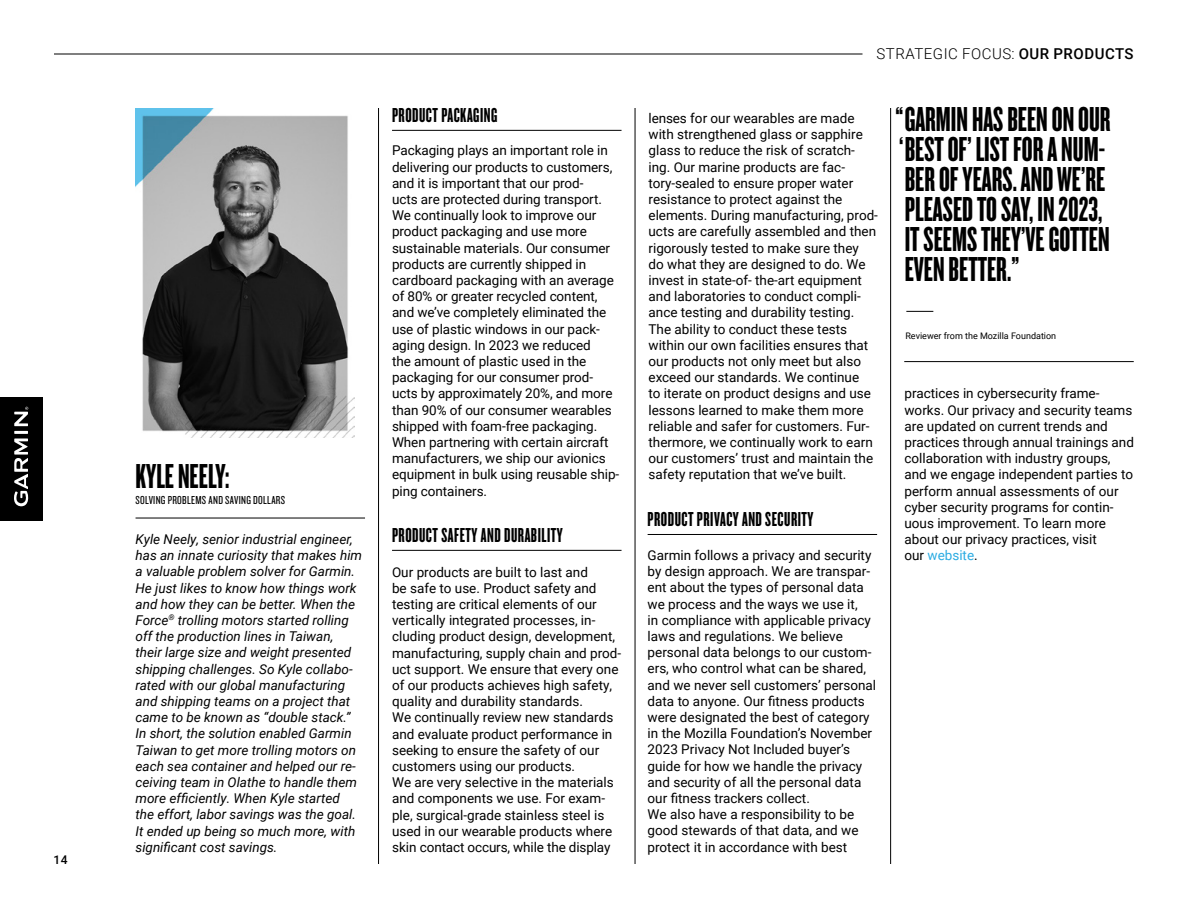
<style>
.page{position:relative;width:1188px;height:918px;background:#fff}
.page>*{position:absolute;margin:0;border:0;box-sizing:border-box;transform-origin:0 0}
.t1{font:36px/30px "Knockout 67 Full Bantamwt";color:#000}
.t2{font:21px "Knockout 67 Full Bantamwt";letter-spacing:.025em;color:#000}
.t3{font:300 15px "Roboto";letter-spacing:.035em;color:#000}
.t4{font:13.5px/16.2px "Roboto";color:#000}
.t5{font:italic 13.5px/16.2px "Roboto";color:#000}
.t6{font:12px "Knockout 28 Junior Feathrwt";letter-spacing:.025em;color:#000}
.t7{font:500 12px "Roboto";color:#000}
.t8{font:9px "Roboto";color:#000}
.s1{font-weight:500}
.s2{color:#2cace2}
</style>
<div class="page">
<hr style="left:635px;top:108px;width:1px;height:756px;background:#000">
<hr style="left:890px;top:108px;width:1px;height:756px;background:#000">
<hr style="left:54px;top:54px;width:808px;height:1px;background:#000">
<hr style="left:378px;top:108px;width:1px;height:756px;background:#000">
<hr style="left:648px;top:534px;width:229px;height:1px;background:#000">
<hr style="left:392px;top:130px;width:230px;height:1px;background:#000">
<svg style="left:906px;top:311px;width:27px;height:1px"></svg>
<hr style="left:136px;top:518px;width:229px;height:1px;background:#000">
<img style="left:136px;top:109px;width:219px;height:328px">
<hr style="left:904px;top:361px;width:230px;height:1px;background:#000">
<hr style="left:392px;top:550px;width:230px;height:1px;background:#000">
<div style="left:0;top:397px;width:42px;height:124px;background:#000"></div>
<svg style="left:14px;top:407px;width:14px;height:99px"></svg>
<p class="t7" style="left:53px;top:851px;width:16px">14</p>
<h1 class="t1" style="left:136px;top:460px;width:96px">KYLE NEELY:</h1>
<p class="t6" style="left:136px;top:492px;width:151px">SOLVING PROBLEMS AND SAVING DOLLARS</p>
<p class="t5" style="left:136px;top:531px;width:228px">Kyle Neely, senior industrial engineer, has an innate curiosity that makes him a valuable problem solver for Garmin.<br>He just likes to know how things work and how they can be better. When the Force<sup>®</sup> trolling motors started rolling off the production lines in Taiwan, their large size and weight presented shipping challenges. So Kyle collabo&shy;rated with our global manufacturing and shipping teams on a project that came to be known as “double stack.” In short, the solution enabled Garmin Taiwan to get more trolling motors on each sea container and helped our re&shy;ceiving team in Olathe to handle them more efficiently. When Kyle started<br>the effort, labor savings was the goal.<br>It ended up being so much more, with significant cost savings.</p>
<h2 class="t2" style="left:392px;top:103px;width:107px">PRODUCT PACKAGING</h2>
<p class="t4" style="left:392px;top:142px;width:229px">Packaging plays an important role in delivering our products to customers, and it is important that our prod-<br>ucts are protected during transport.<br>We continually look to improve our product packaging and use more sustainable materials. Our consumer products are currently shipped in cardboard packaging with an average of 80% or greater recycled content, and we’ve completely eliminated the use of plastic windows in our pack&shy;aging design. In 2023 we reduced<br>the amount of plastic used in the packaging for our consumer prod&shy;ucts by approximately 20%, and more than 90% of our consumer wearables shipped with foam-free packaging.<br>When partnering with certain aircraft manufacturers, we ship our avionics equipment in bulk using reusable ship&shy;ping containers.</p>
<h2 class="t2" style="left:392px;top:523px;width:172px">PRODUCT SAFETY AND DURABILITY</h2>
<p class="t4" style="left:392px;top:563px;width:231px">Our products are built to last and<br>be safe to use. Product safety and testing are critical elements of our vertically integrated processes, in&shy;cluding product design, development, manufacturing, supply chain and prod&shy;uct support. We ensure that every one of our products achieves high safety, quality and durability standards.<br>We continually review new standards and evaluate product performance in seeking to ensure the safety of our customers using our products.<br>We are very selective in the materials and components we use. For exam&shy;ple, surgical-grade stainless steel is used in our wearable products where skin contact occurs, while the display</p>
<p class="t3" style="left:877px;top:43px;width:259px">STRATEGIC FOCUS: <span class="s1">OUR PRODUCTS</span></p>
<p class="t4" style="left:649px;top:110px;width:231px">lenses for our wearables are made with strengthened glass or sapphire glass to reduce the risk of scratch&shy;ing. Our marine products are fac&shy;tory-sealed to ensure proper water resistance to protect against the elements. During manufacturing, prod&shy;ucts are carefully assembled and then rigorously tested to make sure they<br>do what they are designed to do. We invest in state-of- the-art equipment and laboratories to conduct compli&shy;ance testing and durability testing.<br>The ability to conduct these tests within our own facilities ensures that our products not only meet but also exceed our standards. We continue<br>to iterate on product designs and use lessons learned to make them more reliable and safer for customers. Fur&shy;thermore, we continually work to earn our customers’ trust and maintain the safety reputation that we’ve built.</p>
<h2 class="t2" style="left:648px;top:507px;width:167px">PRODUCT PRIVACY AND SECURITY</h2>
<p class="t4" style="left:648px;top:547px;width:230px">Garmin follows a privacy and security by design approach. We are transpar&shy;ent about the types of personal data we process and the ways we use it,<br>in compliance with applicable privacy laws and regulations. We believe personal data belongs to our custom&shy;ers, who control what can be shared, and we never sell customers’ personal data to anyone. Our fitness products were designated the best of category in the Mozilla Foundation’s November 2023 Privacy Not Included buyer’s guide for how we handle the privacy and security of all the personal data our fitness trackers collect.<br>We also have a responsibility to be good stewards of that data, and we protect it in accordance with best</p>
<h1 class="t1" style="left:895px;top:104px;width:217px">“GARMIN HAS BEEN ON OUR ‘BEST OF’ LIST FOR A NUM-<br>BER OF YEARS. AND WE’RE<br>PLEASED TO SAY, IN 2023,<br>IT SEEMS THEY’VE GOTTEN<br>EVEN BETTER.”</h1>
<p class="t8" style="left:905px;top:330px;width:152px">Reviewer from the Mozilla Foundation</p>
<p class="t4" style="left:904px;top:385px;width:231px">practices in cybersecurity frame&shy;works. Our privacy and security teams are updated on current trends and practices through annual trainings and collaboration with industry groups, and we engage independent parties to perform annual assessments of our cyber security programs for contin&shy;uous improvement. To learn more about our privacy practices, visit<br>our <span class="s2">website</span>.</p>
</div>
